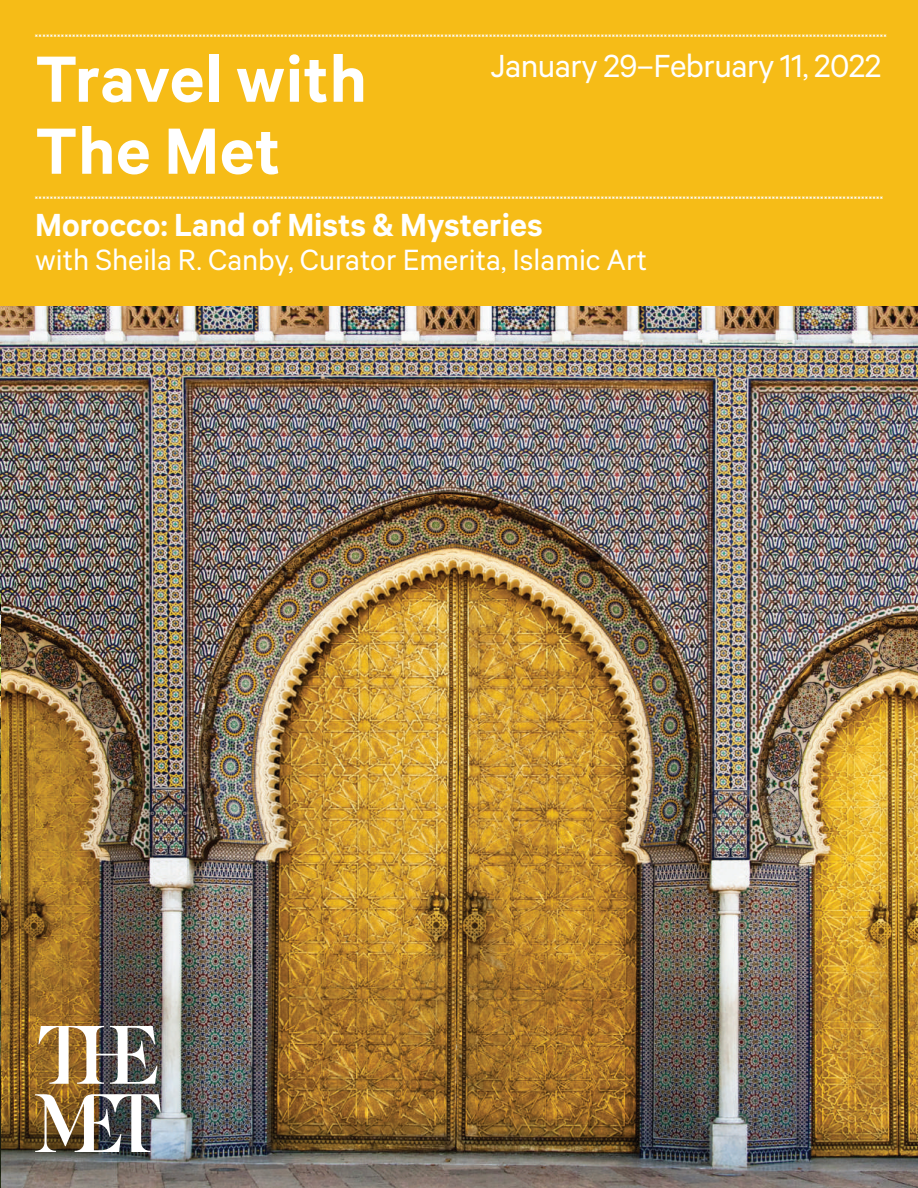
<style>
.page{position:relative;width:918px;height:1188px;background:#fff}
.page>*{position:absolute;margin:0;border:0;box-sizing:border-box;transform-origin:0 0}
.t1{font:600 73.5px/72px "The Met Sans";letter-spacing:.01em;color:#fff}
.t2{font:600 36px "The Met Sans";color:#fff}
.t3{font:36px "The Met Sans";letter-spacing:-.015em;color:#fff}
.t4{font:33px "The Met Sans";color:#fff}
</style>
<div class="page">
<img style="left:0;top:305px;width:918px;height:883px">
<img style="left:35px;top:1094px;width:126px;height:58px">
<img style="left:38px;top:1026px;width:119px;height:58px">
<div style="left:1px;top:0;width:917px;height:306px;background:#f6bc17"></div>
<img style="left:0;top:594px;width:1px;height:594px">
<h1 class="t1" style="left:35px;top:41px;width:333px">Travel with<br>The Met</h1>
<p class="t3" style="left:491px;top:45px;width:392px">January 29–February 11, 2022</p>
<p class="t2" style="left:35px;top:203px;width:509px">Morocco: Land of Mists &amp; Mysteries</p>
<p class="t4" style="left:35px;top:241px;width:614px">with Sheila R. Canby, Curator Emerita, Islamic Art</p>
</div>
